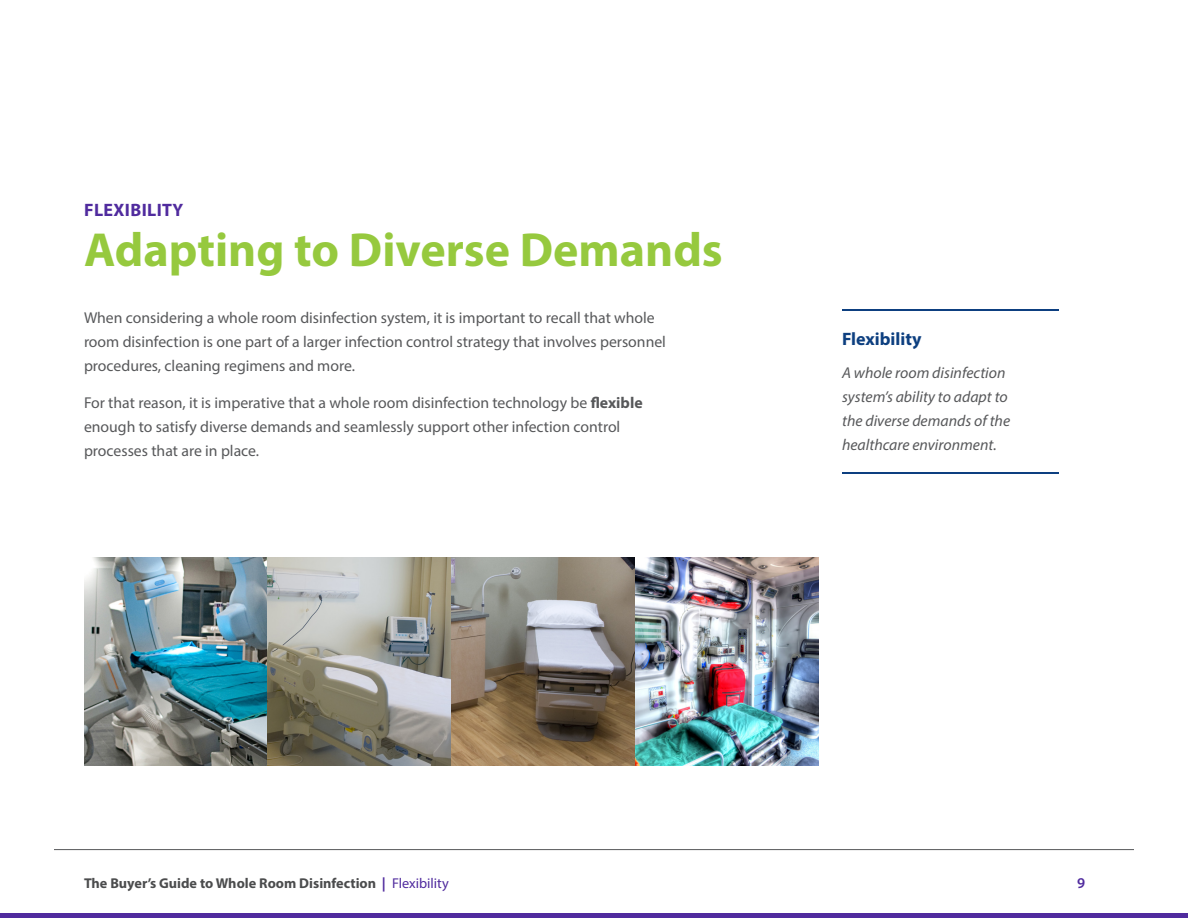
<style>
.page{position:relative;width:1188px;height:918px;background:#fff}
.page>*{position:absolute;margin:0;border:0;box-sizing:border-box;transform-origin:0 0}
.t1{font:700 48px "Myriad Pro";color:#96c93e}
.t2{font:700 18px "Myriad Pro";letter-spacing:.02em;color:#502b9e}
.t3{font:700 18px "Myriad Pro";color:#0d3f80}
.t4{font:15.75px/24px "Myriad Pro";color:#57585a}
.t5{font:italic 15.75px/24px "Myriad Pro";color:#57585a}
.t6{font:600 15px "Myriad Pro";color:#502b9e}
.t7{font:700 14.25px "Myriad Pro";color:#4b4c4d}
.s1{font-weight:700}
.s2{color:#502b9e}
.s3{font-weight:400;color:#502b9e}
</style>
<div class="page">
<div style="left:0;top:913px;width:1188px;height:5px;background:#502b9e"></div>
<hr style="left:54px;top:849px;width:1080px;height:1px;background:#57585a">
<hr style="left:842px;top:309px;width:217px;height:2px;background:#0d3f80">
<hr style="left:842px;top:472px;width:217px;height:2px;background:#0d3f80">
<img style="left:84px;top:558px;width:734px;height:207px">
<p class="t2" style="left:84px;top:198px;width:101px">FLEXIBILITY</p>
<p class="t1" style="left:84px;top:218px;width:640px">Adapting to Diverse Demands</p>
<p class="t4" style="left:84px;top:305px;width:584px">When considering a whole room disinfection system, it is important to recall that whole room disinfection is one part of a larger infection control strategy that involves personnel procedures, cleaning regimens and more.</p>
<p class="t4" style="left:84px;top:391px;width:560px">For that reason, it is imperative that a whole room disinfection technology be <span class="s1">flexible </span>enough to satisfy diverse demands and seamlessly support other infection control processes that are in place.</p>
<p class="t3" style="left:842px;top:327px;width:81px">Flexibility</p>
<p class="t5" style="left:842px;top:361px;width:170px">A whole room disinfection system’s ability to adapt to the diverse demands of the healthcare environment.</p>
<p class="t7" style="left:84px;top:874px;width:366px">The Buyer’s Guide to Whole Room Disinfection <span class="s2">|</span> <span class="s3">Flexibility</span></p>
<p class="t6" style="left:1077px;top:873px;width:10px">9</p>
</div>
